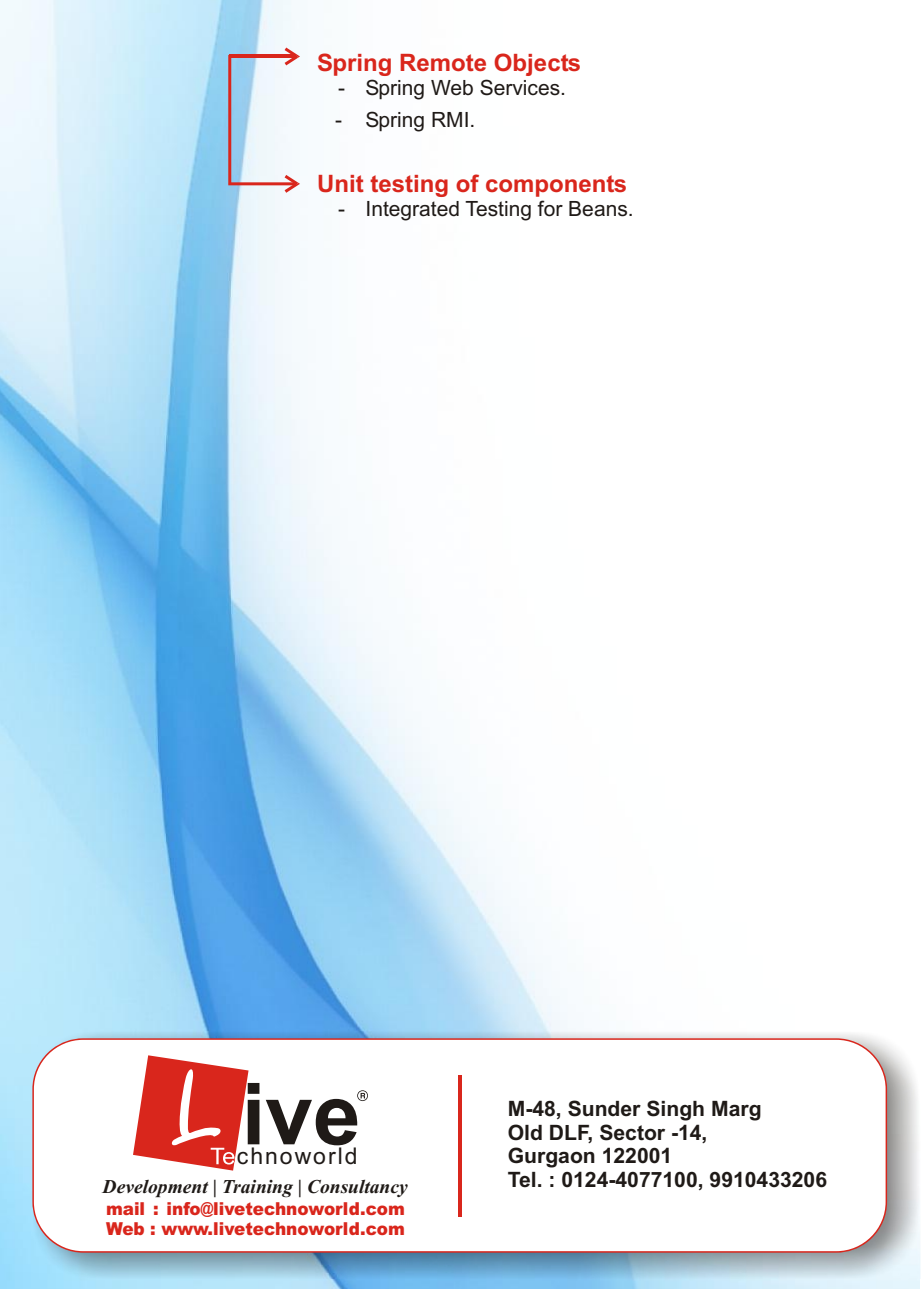
<style>
.page{position:relative;width:921px;height:1289px;background:#fff}
.page>*{position:absolute;margin:0;border:0;box-sizing:border-box;transform-origin:0 0}
.t1{font:700 85.65px "Arial";color:#1f1a17}
.t2{font:700 24px "Arial";color:#d9261c}
.t3{font:23.1px "Arial";letter-spacing:.085em;color:#1f1a17}
.t4{font:700 21.15px/23.7px "Arial";color:#1f1a17}
.t5{font:21px "Arial";color:#1f1a17}
.t6{font:italic 700 19.5px "Times New Roman";color:#1f1a17}
.t7{font:900 17.85px/20.4px "Arial";color:#d9261c;scale:.94 1}
</style>
<div class="page">
<img style="left:0;top:0;width:920px;height:1288px">
<svg style="left:228px;top:48px;width:72px;height:145px"></svg>
<img style="left:34px;top:1031px;width:887px;height:247px">
<svg style="left:32px;top:1038px;width:855px;height:214px;background:#c28d90"></svg>
<div style="left:34px;top:1039px;width:852px;height:212px;background:#fff;border-radius:49px"></div>
<hr style="left:458px;top:1074px;width:3px;height:142px;background:#d9261c">
<svg style="left:133px;top:1055px;width:116px;height:115px"></svg>
<svg style="left:357px;top:1090px;width:11px;height:11px"></svg>
<p class="t2" style="left:317px;top:54px;width:266px">Spring Remote Objects</p>
<p class="t5" style="left:338px;top:80px;width:230px">- Spring Web Services.</p>
<p class="t5" style="left:335px;top:112px;width:142px">- Spring RMI.</p>
<p class="t2" style="left:317px;top:175px;width:311px">Unit testing of components</p>
<p class="t5" style="left:338px;top:201px;width:297px">- Integrated Testing for Beans.</p>
<h1 class="t1" style="left:242px;top:1082px;width:121px">ive</h1>
<p class="t6" style="left:103px;top:1179px;width:307px">Development | Training | Consultancy</p>
<p class="t3" style="left:237px;top:1147px;width:122px">chnoworld</p>
<p class="t7" style="left:106px;top:1200px;width:319px">mail : info@livetechnoworld.com<br>Web : www.livetechnoworld.com</p>
<p class="t4" style="left:508px;top:1098px;width:321px">M-48, Sunder Singh Marg<br>Old DLF, Sector -14,<br>Gurgaon 122001<br>Tel. : 0124-4077100, 9910433206</p>
</div>
